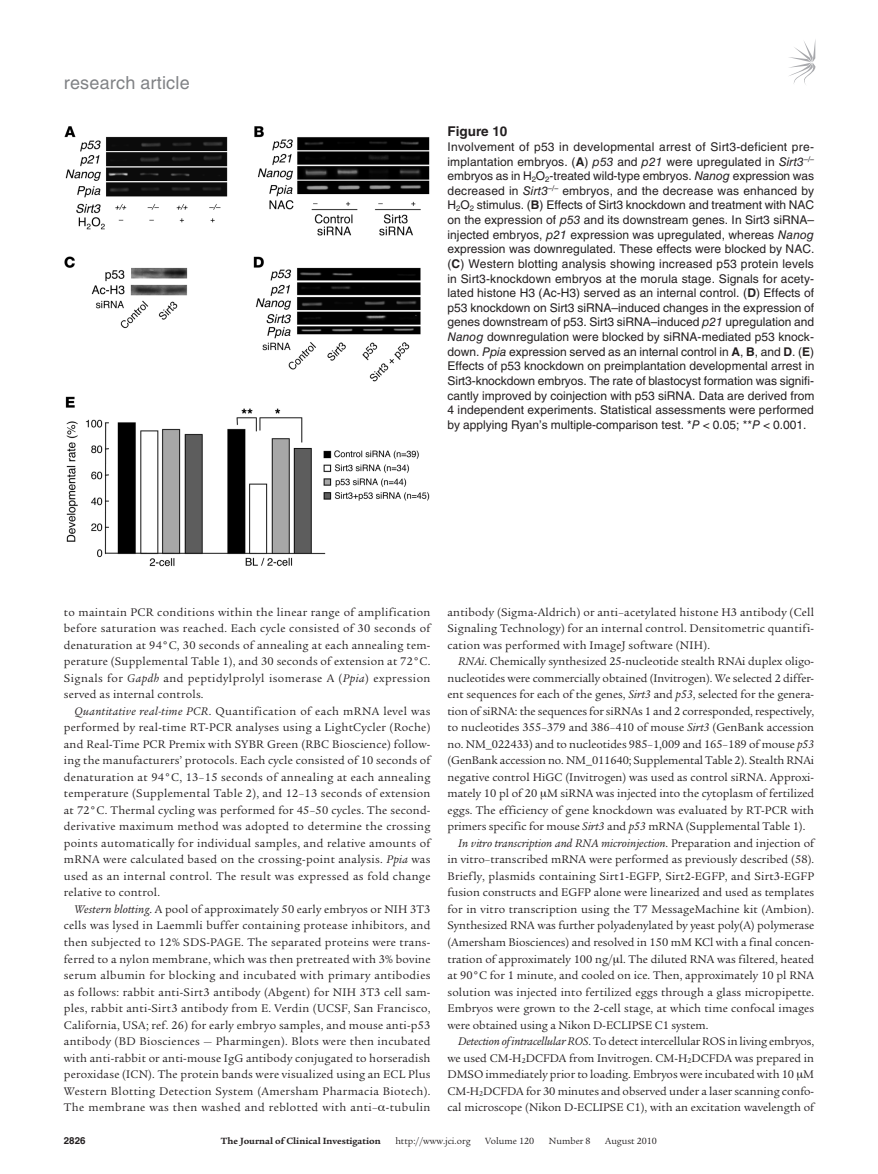
<style>
.page{position:relative;width:878px;height:1174px;background:#fff}
.page>*{position:absolute;margin:0;border:0;box-sizing:border-box;transform-origin:0 0}
.t1{font:18px "Helvetica LT Std";letter-spacing:.01em;color:#808285}
.t2{font:700 13.5px "Helvetica LT Std";color:#231f20}
.t3{font:12px/16.5px "Legacy Serif Std";color:#231f20;text-align:justify}
.t4{font:12px/14.7px "Helvetica LT Std";color:#231f20;text-align:justify}
.t5{font:italic 12px "Legacy Serif Std";letter-spacing:.005em;color:#231f20}
.t6{font:9.75px "Legacy Serif Std";color:#231f20}
.t7{font:700 9.75px "Legacy Serif Std";color:#231f20}
.t8{font:700 9.75px "Helvetica LT Std";color:#231f20}
.s1{font-weight:700}
.s2{font-style:italic}
.s3{font-style:normal}
</style>
<div class="page">
<svg style="left:789px;top:41px;width:26px;height:44px"></svg>
<img style="left:64px;top:126px;width:366px;height:441px">
<h1 class="t1" style="left:64px;top:72px;width:127px">research article</h1>
<p class="t2" style="left:447px;top:123px;width:61px">Figure 10</p>
<p class="t4" style="left:447px;top:139px;width:368px">Involvement of p53 in developmental arrest of Sirt3-deficient pre&shy;implantation embryos. (<span class="s1">A</span>) <span class="s2">p53</span> and <span class="s2">p21</span> were upregulated in <span class="s2">Sirt3</span><sup>–/– </sup>embryos as in H<sub>2</sub>O<sub>2</sub>-treated wild-type embryos. <span class="s2">Nanog</span> expression was decreased in <span class="s2">Sirt3</span><sup>–/–</sup> embryos, and the decrease was enhanced by H<sub>2</sub>O<sub>2</sub> stimulus. (<span class="s1">B</span>) Effects of Sirt3 knockdown and treatment with NAC on the expression of <span class="s2">p53</span> and its downstream genes. In Sirt3 siRNA– injected embryos, <span class="s2">p21</span> expression was upregulated, whereas <span class="s2">Nanog </span>expression was downregulated. These effects were blocked by NAC. (<span class="s1">C</span>) Western blotting analysis showing increased p53 protein levels in Sirt3-knockdown embryos at the morula stage. Signals for acety&shy;lated histone H3 (Ac-H3) served as an internal control. (<span class="s1">D</span>) Effects of p53 knockdown on Sirt3 siRNA–induced changes in the expression of genes downstream of p53. Sirt3 siRNA–induced <span class="s2">p21</span> upregulation and <span class="s2">Nanog</span> downregulation were blocked by siRNA-mediated p53 knock&shy;down. <span class="s2">Ppia</span> expression served as an internal control in <span class="s1">A</span>, <span class="s1">B</span>, and <span class="s1">D</span>. (<span class="s1">E</span>)<br>Effects of p53 knockdown on preimplantation developmental arrest in Sirt3-knockdown embryos. The rate of blastocyst formation was signifi&shy;cantly improved by coinjection with p53 siRNA. Data are derived from 4 independent experiments. Statistical assessments were performed by applying Ryan’s multiple-comparison test. *<span class="s2">P</span> &lt; 0.05; **<span class="s2">P</span> &lt; 0.001.</p>
<p class="t3" style="left:64px;top:604px;width:368px">to maintain PCR conditions within the linear range of amplification before saturation was reached. Each cycle consisted of 30 seconds of denaturation at 94°C, 30 seconds of annealing at each annealing tem&shy;perature (Supplemental Table 1), and 30 seconds of extension at 72°C.<br>Signals for <span class="s2">Gapdh</span> and peptidylprolyl isomerase A (<span class="s2">Ppia</span>) expression served as internal controls.</p>
<p class="t3" style="left:64px;top:703px;width:368px;text-indent:11px"><span class="s2">Quantitative real-time PCR</span>. Quantification of each mRNA level was performed by real-time RT-PCR analyses using a LightCycler (Roche) and Real-Time PCR Premix with SYBR Green (RBC Bioscience) follow&shy;ing the manufacturers’ protocols. Each cycle consisted of 10 seconds of denaturation at 94°C, 13–15 seconds of annealing at each annealing temperature (Supplemental Table 2), and 12–13 seconds of extension at 72°C. Thermal cycling was performed for 45–50 cycles. The second&shy;derivative maximum method was adopted to determine the crossing points automatically for individual samples, and relative amounts of mRNA were calculated based on the crossing-point analysis. <span class="s2">Ppia</span> was used as an internal control. The result was expressed as fold change relative to control.</p>
<p class="t3" style="left:64px;top:901px;width:368px;text-indent:11px"><span class="s2">Western blotting</span>. A pool of approximately 50 early embryos or NIH 3T3 cells was lysed in Laemmli buffer containing protease inhibitors, and then subjected to 12% SDS-PAGE. The separated proteins were trans&shy;ferred to a nylon membrane, which was then pretreated with 3% bovine serum albumin for blocking and incubated with primary antibodies as follows: rabbit anti-Sirt3 antibody (Abgent) for NIH 3T3 cell sam&shy;ples, rabbit anti-Sirt3 antibody from E. Verdin (UCSF, San Francisco, California, USA; ref. 26) for early embryo samples, and mouse anti-p53 antibody (BD Biosciences — Pharmingen). Blots were then incubated with anti-rabbit or anti-mouse IgG antibody conjugated to horseradish peroxidase (ICN). The protein bands were visualized using an ECL Plus Western Blotting Detection System (Amersham Pharmacia Biotech).<br>The membrane was then washed and reblotted with anti– -tubulin</p>
<p class="t3" style="left:447px;top:604px;width:368px">antibody (Sigma-Aldrich) or anti–acetylated histone H3 antibody (Cell Signaling Technology) for an internal control. Densitometric quantifi&shy;cation was performed with ImageJ software (NIH).</p>
<p class="t3" style="left:458px;top:653px;width:357px"><span class="s2">RNAi</span>. Chemically synthesized 25-nucleotide stealth RNAi duplex oligo-</p>
<p class="t3" style="left:447px;top:670px;width:368px">nucleotides were commercially obtained (Invitrogen). We selected 2 differ-</p>
<p class="t3" style="left:447px;top:686px;width:368px">ent sequences for each of the genes, <span class="s2">Sirt3</span> and <span class="s2">p53</span>, selected for the genera-</p>
<p class="t3" style="left:447px;top:703px;width:368px">tion of siRNA: the sequences for siRNAs 1 and 2 corresponded, respectively,</p>
<p class="t3" style="left:447px;top:719px;width:368px">to nucleotides 355–379 and 386–410 of mouse <span class="s2">Sirt3</span> (GenBank accession</p>
<p class="t3" style="left:447px;top:736px;width:368px">no. NM_022433) and to nucleotides 985–1,009 and 165–189 of mouse <span class="s2">p53</span></p>
<p class="t3" style="left:447px;top:752px;width:368px">(GenBank accession no. NM_011640; Supplemental Table 2). Stealth RNAi</p>
<p class="t3" style="left:447px;top:769px;width:368px">negative control HiGC (Invitrogen) was used as control siRNA. Approxi-</p>
<p class="t3" style="left:447px;top:785px;width:368px">mately 10 pl of 20 M siRNA was injected into the cytoplasm of fertilized</p>
<p class="t3" style="left:447px;top:802px;width:368px">eggs. The efficiency of gene knockdown was evaluated by RT-PCR with</p>
<p class="t3" style="left:447px;top:818px;width:359px">primers specific for mouse <span class="s2">Sirt3</span> and <span class="s2">p53</span> mRNA (Supplemental Table 1).</p>
<p class="t5" style="left:458px;top:836px;width:357px">In vitro transcription and RNA microinjection<span class="s3">. Preparation and injection of</span></p>
<p class="t3" style="left:447px;top:851px;width:368px">in vitro–transcribed mRNA were performed as previously described (58).</p>
<p class="t3" style="left:447px;top:868px;width:368px">Briefly, plasmids containing Sirt1-EGFP, Sirt2-EGFP, and Sirt3-EGFP</p>
<p class="t3" style="left:447px;top:884px;width:368px">fusion constructs and EGFP alone were linearized and used as templates</p>
<p class="t3" style="left:447px;top:901px;width:368px">for in vitro transcription using the T7 MessageMachine kit (Ambion).</p>
<p class="t3" style="left:447px;top:917px;width:368px">Synthesized RNA was further polyadenylated by yeast poly(A) polymerase</p>
<p class="t3" style="left:447px;top:934px;width:368px">(Amersham Biosciences) and resolved in 150 mM KCl with a final concen-</p>
<p class="t3" style="left:447px;top:950px;width:368px">tration of approximately 100 ng/ l. The diluted RNA was filtered, heated</p>
<p class="t3" style="left:447px;top:967px;width:368px">at 90°C for 1 minute, and cooled on ice. Then, approximately 10 pl RNA</p>
<p class="t3" style="left:447px;top:983px;width:368px">solution was injected into fertilized eggs through a glass micropipette.</p>
<p class="t3" style="left:447px;top:1000px;width:368px">Embryos were grown to the 2-cell stage, at which time confocal images</p>
<p class="t3" style="left:447px;top:1016px;width:262px">were obtained using a Nikon D-ECLIPSE C1 system.</p>
<p class="t3" style="left:458px;top:1033px;width:357px"><span class="s2">Detection of intracellular ROS</span>. To detect intercellular ROS in living embryos,</p>
<p class="t3" style="left:447px;top:1049px;width:368px">we used CM-H<sub>2</sub>DCFDA from Invitrogen. CM-H<sub>2</sub>DCFDA was prepared in</p>
<p class="t3" style="left:447px;top:1066px;width:368px">DMSO immediately prior to loading. Embryos were incubated with 10 M</p>
<p class="t3" style="left:447px;top:1082px;width:368px">CM-H<sub>2</sub>DCFDA for 30 minutes and observed under a laser scanning confo-</p>
<p class="t3" style="left:447px;top:1099px;width:368px">cal microscope (Nikon D-ECLIPSE C1), with an excitation wavelength of</p>
<p class="t8" style="left:64px;top:1134px;width:23px">2826</p>
<p class="t7" style="left:221px;top:1135px;width:161px">The Journal of Clinical Investigation</p>
<p class="t6" style="left:395px;top:1135px;width:77px">http://www.jci.org</p>
<p class="t6" style="left:485px;top:1135px;width:50px">Volume 120</p>
<p class="t6" style="left:549px;top:1135px;width:43px">Number 8</p>
<p class="t6" style="left:605px;top:1135px;width:53px">August 2010</p>
</div>
